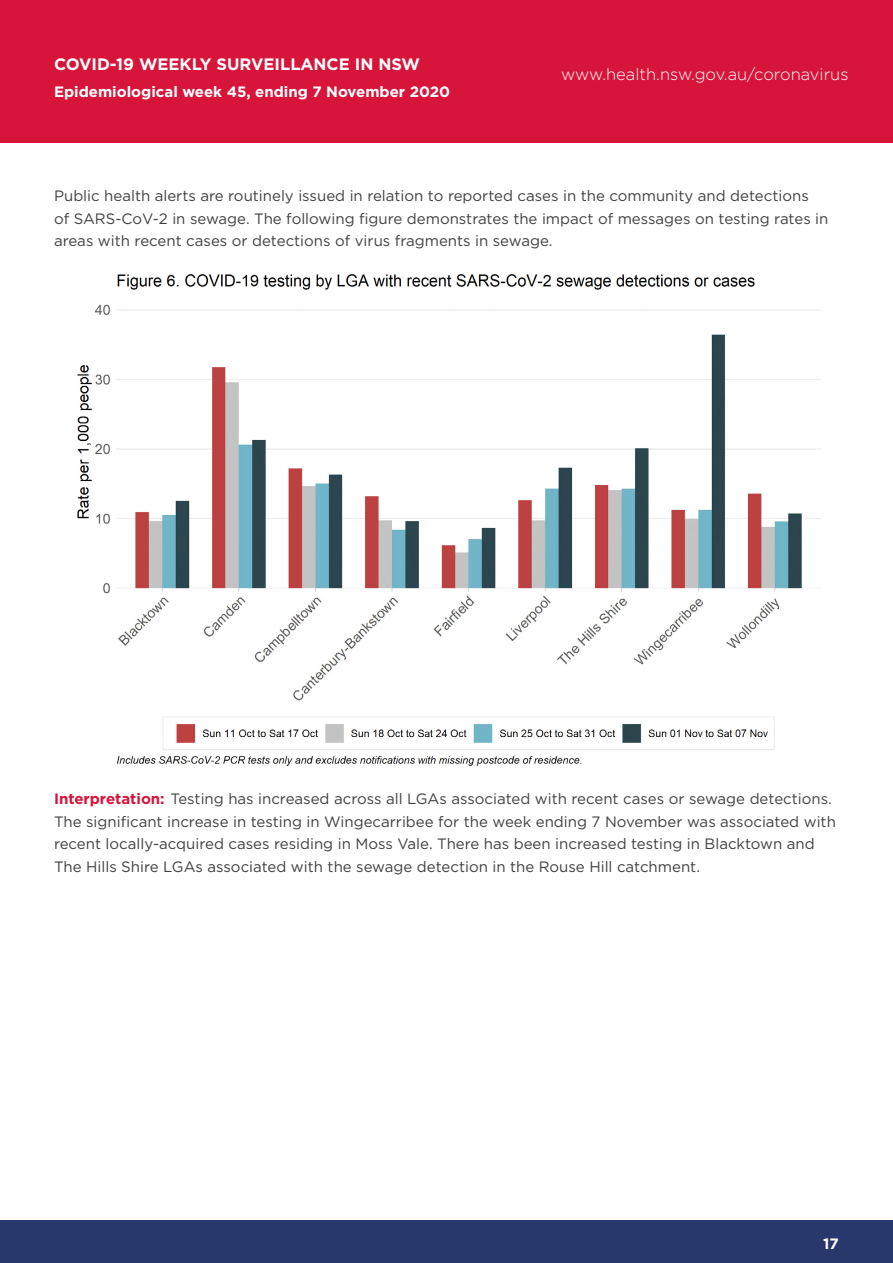
<style>
.page{position:relative;width:893px;height:1263px;background:#fff}
.page>*{position:absolute;margin:0;border:0;box-sizing:border-box;transform-origin:0 0}
.t1{font:300 16.5px "Gotham";color:#fff}
.t2{font:700 16.5px "Gotham";color:#fff}
.t3{font:15px/22.5px "Gotham";color:#414042}
.t4{font:700 15px "Gotham";color:#fff}
.s1{font-weight:700;color:#d7153a}
</style>
<div class="page">
<div style="left:0;top:0;width:893px;height:143px;background:#d7153a"></div>
<div style="left:0;top:1220px;width:893px;height:43px;background:#28386c"></div>
<img style="left:77px;top:274px;width:744px;height:492px">
<p class="t2" style="left:54px;top:55px;width:368px">COVID-19 WEEKLY SURVEILLANCE IN NSW</p>
<p class="t4" style="left:54px;top:83px;width:398px">Epidemiological week 45, ending 7 November 2020</p>
<p class="t1" style="left:561px;top:65px;width:289px">www.health.nsw.gov.au/coronavirus</p>
<p class="t3" style="left:54px;top:184px;width:776px">Public health alerts are routinely issued in relation to reported cases in the community and detections<br>of SARS-CoV-2 in sewage. The following figure demonstrates the impact of messages on testing rates in areas with recent cases or detections of virus fragments in sewage.</p>
<p class="t3" style="left:54px;top:787px;width:783px"><span class="s1">Interpretation:</span> Testing has increased across all LGAs associated with recent cases or sewage detections.<br>The significant increase in testing in Wingecarribee for the week ending 7 November was associated with recent locally-acquired cases residing in Moss Vale. There has been increased testing in Blacktown and The Hills Shire LGAs associated with the sewage detection in the Rouse Hill catchment.</p>
<p class="t4" style="left:823px;top:1235px;width:17px">17</p>
</div>
